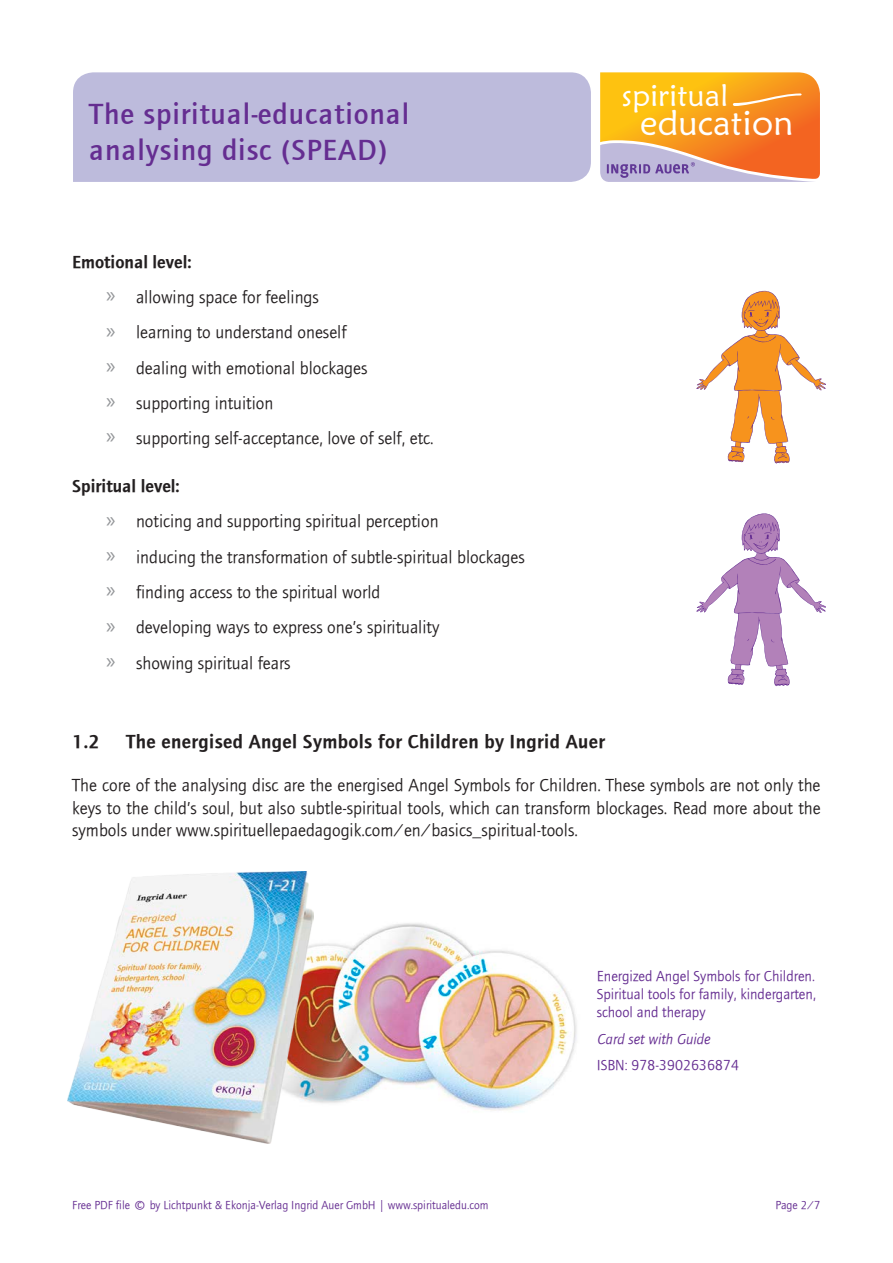
<style>
.page{position:relative;width:893px;height:1263px;background:#fff}
.page>*{position:absolute;margin:0;border:0;box-sizing:border-box;transform-origin:0 0}
.t1{font:35.1px "Maiandra GD";letter-spacing:.01em;color:#fff}
.t2{font:30.6px "Maiandra GD";letter-spacing:.01em;color:#fff}
.t3{font:500 30px/36px "Foundry Journal";letter-spacing:.03em;color:#652d91}
.t4{font:19.5px "Foundry Journal Demi";letter-spacing:.02em;color:#231f20}
.t5{font:18px/35.2px "Foundry Journal";color:#231f20}
.t6{font:18px "Foundry Journal Demi";color:#231f20}
.t7{font:15px/18px "Foundry Journal";color:#652d91;text-align:justify}
.t8{font:italic 15px "Foundry Journal";color:#652d91}
.t9{font:12px "Foundry Journal";color:#652d91}
.s1{font-family:"Myriad Pro";font-size:22.5px;color:#939598}
.s2{font-size:22.5px}
</style>
<div class="page">
<div style="left:73px;top:72px;width:518px;height:110px;background:#bdbbdc"></div>
<svg style="left:600px;top:72px;width:220px;height:110px;background:#ec9f44"></svg>
<svg style="left:696px;top:513px;width:130px;height:173px"></svg>
<svg style="left:696px;top:291px;width:130px;height:172px"></svg>
<img style="left:313px;top:911px;width:264px;height:200px">
<img style="left:68px;top:872px;width:245px;height:272px">
<h3 class="t3" style="left:89px;top:96px;width:321px">The spiritual-educational analysing disc (SPEAD)</h3>
<p class="t6" style="left:72px;top:252px;width:121px">Emotional level:</p>
<p class="t5" style="left:106px;top:280px;width:329px"><span class="s1">»</span> allowing space for feelings<br><span class="s1">»</span> learning to understand oneself<br><span class="s1">»</span> dealing with emotional blockages<br><span class="s1">»</span> supporting intuition<br><span class="s1">»</span> supporting self-acceptance, love of self, etc.</p>
<p class="t6" style="left:72px;top:476px;width:109px">Spiritual level:</p>
<p class="t5" style="left:106px;top:504px;width:420px"><span class="s1">»</span> noticing and supporting spiritual perception<br><span class="s1">»</span> inducing the transformation of subtle-spiritual blockages <span class="s1">»</span> finding access to the spiritual world<br><span class="s1">»</span> developing ways to express one’s spirituality<br><span class="s1">»</span> showing spiritual fears</p>
<h2 class="t2" style="left:622px;top:77px;width:108px">spiritual</h2>
<h1 class="t1" style="left:640px;top:101px;width:155px">education</h1>
<p class="t4" style="left:72px;top:730px;width:29px">1.2</p>
<p class="t4" style="left:126px;top:730px;width:480px">The energised Angel Symbols for Children by Ingrid Auer</p>
<p class="t5" style="left:72px;top:774px;width:750px;line-height:22.5px;text-align:justify">The core of the analysing disc are the energised Angel Symbols for Children. These symbols are not only the keys to the child’s soul, but also subtle-spiritual tools, which can transform blockages. Read more about the symbols under www.spirituellepaedagogik.com/en/basics_spiritual-tools.</p>
<p class="t7" style="left:597px;top:967px;width:221px">Energized Angel Symbols for Children.<br>Spiritual tools for family, kindergarten, school and therapy</p>
<p class="t8" style="left:597px;top:1031px;width:115px">Card set with Guide</p>
<p class="t7" style="left:597px;top:1057px;width:144px">ISBN: 978-3902636874</p>
<p class="t9" style="left:72px;top:1198px;width:418px">Free PDF file <span class="s2">©</span> by Lichtpunkt &amp; Ekonja-Verlag Ingrid Auer GmbH | www.spiritualedu.com</p>
<p class="t9" style="left:775px;top:1198px;width:47px">Page 2/7</p>
</div>
